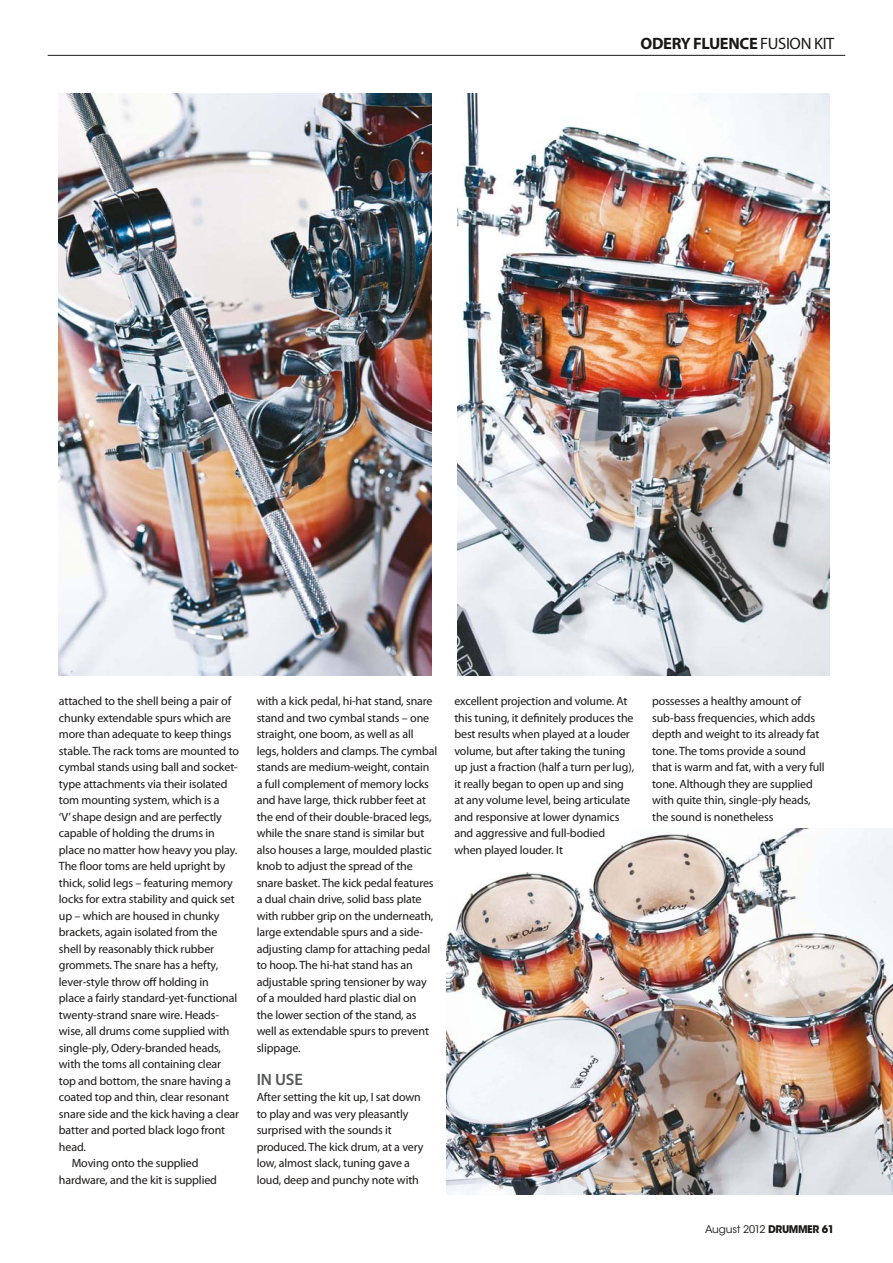
<style>
.page{position:relative;width:893px;height:1263px;background:#fff}
.page>*{position:absolute;margin:0;border:0;box-sizing:border-box;transform-origin:0 0}
.t1{font:700 16.5px "Myriad Pro";letter-spacing:-.02em;color:#1a1817}
.t2{font:600 16.5px "Myriad Pro";color:#565757}
.t3{font:12px/16.5px "Myriad Pro";letter-spacing:-.01em;color:#1a1817}
.t4{font:10.5px "ITC Avant Garde Std";letter-spacing:-.01em;color:#1a1817}
.s1{font-weight:400}
.s2{font-weight:700}
</style>
<div class="page">
<hr style="left:48px;top:55px;width:797px;height:1px;background:#1a1817">
<img style="left:59px;top:93px;width:373px;height:582px">
<img style="left:457px;top:94px;width:372px;height:581px">
<img style="left:447px;top:828px;width:446px;height:366px">
<h1 class="t1" style="left:640px;top:33px;width:195px">ODERY FLUENCE <span class="s1">Fusion Kit</span></h1>
<p class="t3" style="left:59px;top:692px;width:174px">attached to the shell being a pair of</p>
<p class="t3" style="left:59px;top:709px;width:174px">chunky extendable spurs which are</p>
<p class="t3" style="left:59px;top:725px;width:174px">more than adequate to keep things</p>
<p class="t3" style="left:59px;top:742px;width:182px">stable. the rack toms are mounted to</p>
<p class="t3" style="left:59px;top:758px;width:180px">cymbal stands using ball and socket-</p>
<p class="t3" style="left:59px;top:775px;width:170px">type attachments via their isolated</p>
<p class="t3" style="left:59px;top:791px;width:162px">tom mounting system, which is a</p>
<p class="t3" style="left:59px;top:808px;width:165px">‘V’ shape design and are perfectly</p>
<p class="t3" style="left:59px;top:824px;width:157px">capable of holding the drums in</p>
<p class="t3" style="left:59px;top:841px;width:180px">place no matter how heavy you play.</p>
<p class="t3" style="left:59px;top:857px;width:168px">the floor toms are held upright by</p>
<p class="t3" style="left:59px;top:874px;width:175px">thick, solid legs – featuring memory</p>
<p class="t3" style="left:59px;top:890px;width:177px">locks for extra stability and quick set</p>
<p class="t3" style="left:59px;top:907px;width:162px">up – which are housed in chunky</p>
<p class="t3" style="left:59px;top:923px;width:160px">brackets, again isolated from the</p>
<p class="t3" style="left:59px;top:940px;width:157px">shell by reasonably thick rubber</p>
<p class="t3" style="left:59px;top:956px;width:161px">grommets. the snare has a hefty,</p>
<p class="t3" style="left:59px;top:973px;width:151px">lever-style throw off holding in</p>
<p class="t3" style="left:59px;top:989px;width:180px">place a fairly standard-yet-functional</p>
<p class="t3" style="left:59px;top:1006px;width:162px">twenty-strand snare wire. Heads-</p>
<p class="t3" style="left:59px;top:1022px;width:172px">wise, all drums come supplied with</p>
<p class="t3" style="left:59px;top:1039px;width:164px">single-ply, odery-branded heads,</p>
<p class="t3" style="left:59px;top:1055px;width:164px">with the toms all containing clear</p>
<p class="t3" style="left:59px;top:1072px;width:173px">top and bottom, the snare having a</p>
<p class="t3" style="left:59px;top:1088px;width:172px">coated top and thin, clear resonant</p>
<p class="t3" style="left:59px;top:1105px;width:182px">snare side and the kick having a clear</p>
<p class="t3" style="left:59px;top:1121px;width:168px">batter and ported black logo front</p>
<p class="t3" style="left:59px;top:1138px;width:29px">head.</p>
<p class="t3" style="left:72px;top:1154px;width:128px">Moving onto the supplied</p>
<p class="t3" style="left:59px;top:1171px;width:160px">hardware, and the kit is supplied</p>
<p class="t3" style="left:257px;top:692px;width:182px">with a kick pedal, hi-hat stand, snare stand and two cymbal stands – one straight, one boom, as well as all legs, holders and clamps. the cymbal stands are medium-weight, contain a full complement of memory locks and have large, thick rubber feet at the end of their double-braced legs, while the snare stand is similar but also houses a large, moulded plastic knob to adjust the spread of the snare basket. the kick pedal features a dual chain drive, solid bass plate with rubber grip on the underneath, large extendable spurs and a side&shy;adjusting clamp for attaching pedal to hoop. the hi-hat stand has an adjustable spring tensioner by way of a moulded hard plastic dial on<br>the lower section of the stand, as well as extendable spurs to prevent slippage.</p>
<h1 class="t2" style="left:257px;top:1068px;width:48px">IN USE</h1>
<p class="t3" style="left:257px;top:1088px;width:168px">After setting the kit up, i sat down to play and was very pleasantly surprised with the sounds it produced. the kick drum, at a very low, almost slack, tuning gave a loud, deep and punchy note with</p>
<p class="t3" style="left:454px;top:692px;width:181px">excellent projection and volume. At this tuning, it definitely produces the best results when played at a louder volume, but after taking the tuning up just a fraction (half a turn per lug), it really began to open up and sing at any volume level, being articulate and responsive at lower dynamics and aggressive and full-bodied when played louder. it</p>
<p class="t3" style="left:652px;top:692px;width:174px">possesses a healthy amount of sub-bass frequencies, which adds depth and weight to its already fat tone. the toms provide a sound that is warm and fat, with a very full tone. Although they are supplied with quite thin, single-ply heads, the sound is nonetheless</p>
<p class="t4" style="left:705px;top:1223px;width:130px">August 2012 <span class="s2">DRUMMER 61</span></p>
</div>
